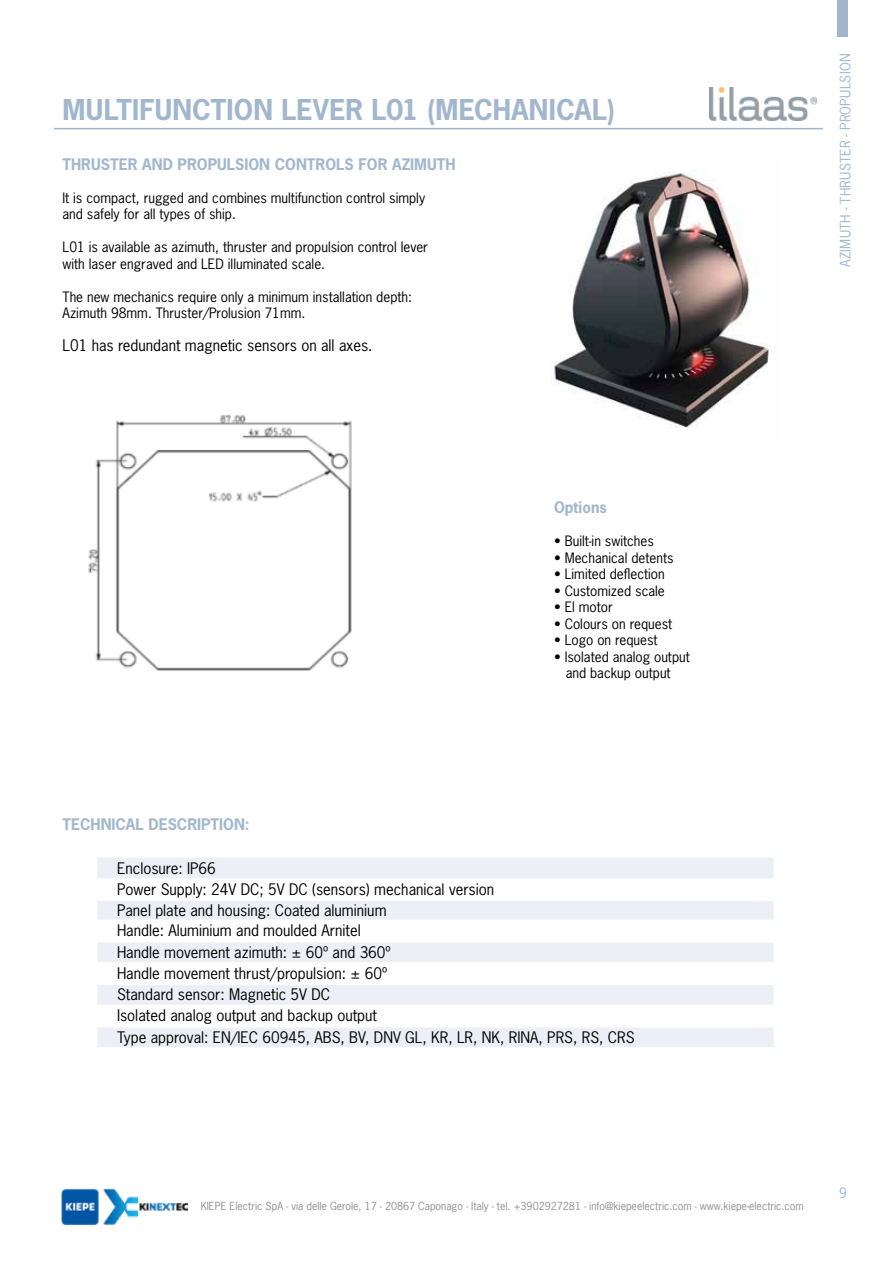
<style>
.page{position:relative;width:893px;height:1263px;background:#fff}
.page>*{position:absolute;margin:0;border:0;box-sizing:border-box;transform-origin:0 0}
.t1{font:700 27px "News Gothic Std";letter-spacing:.005em;color:#a2b7ce}
.t2{font:15px/21.1px "News Gothic Std";color:#000}
.t3{font:700 15px "News Gothic Std";color:#a2b7ce}
.t4{font:13.5px/16.5px "News Gothic Std";color:#000}
.t5{font:13.5px "News Gothic Std";letter-spacing:.015em;color:#a2b7ce}
.t6{font:10.5px "News Gothic Std";color:#909090}
</style>
<div class="page">
<img style="left:554px;top:172px;width:218px;height:256px">
<hr style="left:54px;top:128px;width:769px;height:1px;background:#a2b7ce">
<img style="left:88px;top:414px;width:264px;height:257px">
<svg style="left:97px;top:858px;width:677px;height:189px;fill:#ecf0f6"></svg>
<hr style="left:97px;top:878px;width:677px;height:2px;background:#fff">
<hr style="left:97px;top:899px;width:677px;height:2px;background:#fff">
<hr style="left:97px;top:920px;width:677px;height:1px;background:#fff">
<hr style="left:97px;top:941px;width:677px;height:1px;background:#fff">
<hr style="left:97px;top:962px;width:677px;height:2px;background:#fff">
<hr style="left:97px;top:983px;width:677px;height:2px;background:#fff">
<hr style="left:97px;top:1005px;width:677px;height:1px;background:#fff">
<hr style="left:97px;top:1026px;width:677px;height:1px;background:#fff">
<img style="left:62px;top:1188px;width:126px;height:38px">
<div style="left:837px;top:0;width:11px;height:37px;background:#a2b7ce"></div>
<img style="left:710px;top:88px;width:107px;height:33px">
<h1 class="t1" style="left:63px;top:92px;width:554px">MULTIFUNCTION LEVER L01 (MECHANICAL)</h1>
<p class="t3" style="left:63px;top:154px;width:395px">THRUSTER AND PROPULSION CONTROLS FOR AZIMUTH</p>
<p class="t4" style="left:63px;top:189px;width:364px">It is compact, rugged and combines multifunction control simply and safely for all types of ship.</p>
<p class="t4" style="left:63px;top:239px;width:367px">L01 is available as azimuth, thruster and propulsion control lever with laser engraved and LED illuminated scale.</p>
<p class="t4" style="left:63px;top:288px;width:351px">The new mechanics require only a minimum installation depth:<br>Azimuth 98mm. Thruster/Prolusion 71mm.</p>
<p class="t2" style="left:63px;top:335px;width:312px">L01 has redundant magnetic sensors on all axes.</p>
<p class="t5" style="left:837px;top:267px;width:215px;rotate:-90deg">AZIMUTH - THRUSTER - PROPULSION</p>
<p class="t3" style="left:554px;top:498px;width:54px">Options</p>
<p class="t4" style="left:554px;top:533px;width:101px">• Built-in switches</p>
<p class="t4" style="left:554px;top:549px;width:121px">• Mechanical detents</p>
<p class="t4" style="left:554px;top:566px;width:112px">• Limited deflection</p>
<p class="t4" style="left:554px;top:582px;width:112px">• Customized scale</p>
<p class="t4" style="left:554px;top:599px;width:60px">• El motor</p>
<p class="t4" style="left:554px;top:615px;width:120px">• Colours on request</p>
<p class="t4" style="left:554px;top:632px;width:105px">• Logo on request</p>
<p class="t4" style="left:554px;top:648px;width:137px;text-align:center">• Isolated analog output and backup output</p>
<p class="t3" style="left:63px;top:814px;width:189px">TECHNICAL DESCRIPTION:</p>
<p class="t2" style="left:117px;top:857px;width:519px">Enclosure: IP66<br>Power Supply: 24V DC; 5V DC (sensors) mechanical version<br>Panel plate and housing: Coated aluminium<br>Handle: Aluminium and moulded Arnitel<br>Handle movement azimuth: ± 60º and 360º<br>Handle movement thrust/propulsion: ± 60º<br>Standard sensor: Magnetic 5V DC<br>Isolated analog output and backup output<br>Type approval: EN/IEC 60945, ABS, BV, DNV GL, KR, LR, NK, RINA, PRS, RS, CRS</p>
<p class="t6" style="left:201px;top:1200px;width:605px">KIEPE Electric SpA - via delle Gerole, 17 - 20867 Caponago - Italy - tel. +3902927281 - info@kiepeelectric.com - www.kiepe-electric.com</p>
<p class="t5" style="left:839px;top:1184px;width:9px">9</p>
</div>
